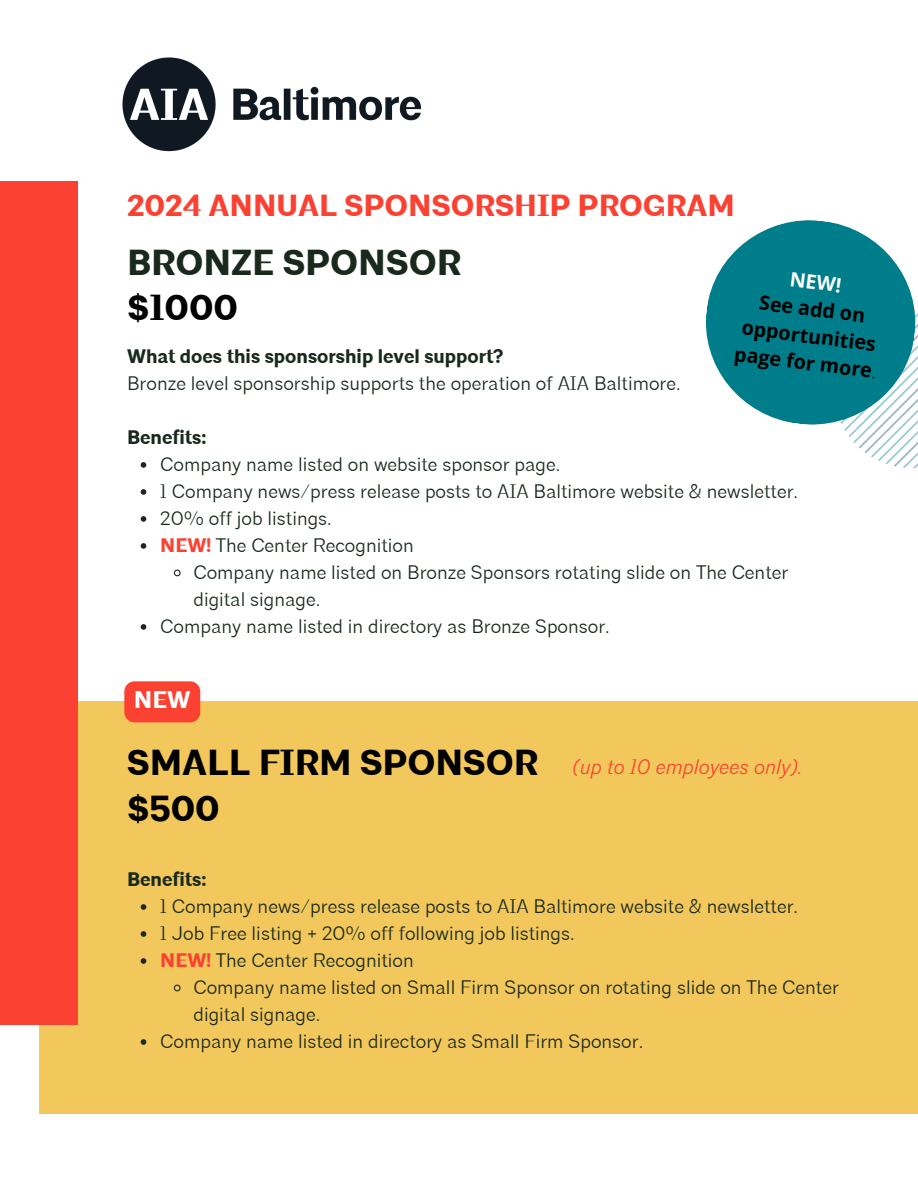
<style>
.page{position:relative;width:918px;height:1188px;background:#fff}
.page>*{position:absolute;margin:0;border:0;box-sizing:border-box;transform-origin:0 0}
.t1{font:700 36px "Architype";color:#000}
.t2{font:700 36px "Architype";color:#19291d}
.t3{font:700 30.45px "Architype";color:#fa4132}
.t4{font:700 24px "Architype";color:#fff}
.t5{font:italic 300 21px "Architype";color:#fa4132}
.t6{font:700 19.8px/27px "Open Sans";color:#000;text-align:center}
.t7{font:700 19.8px "Open Sans";color:#fff}
.t8{font:300 19.5px/27px "Architype";color:#19291d}
.t9{font:700 19.5px "Architype";color:#19291d}
.s1{font-weight:300}
.s2{font-weight:700;color:#fa4132}
</style>
<div class="page">
<div style="left:39px;top:701px;width:879px;height:413px;background:#f2c75c"></div>
<div style="left:0;top:181px;width:78px;height:844px;background:#fa4132"></div>
<img style="left:122px;top:57px;width:300px;height:95px">
<svg style="left:141px;top:462px;width:5px;height:6px"></svg>
<svg style="left:141px;top:489px;width:5px;height:6px"></svg>
<svg style="left:141px;top:516px;width:5px;height:6px"></svg>
<svg style="left:141px;top:543px;width:5px;height:6px"></svg>
<svg style="left:173px;top:569px;width:8px;height:8px"></svg>
<svg style="left:141px;top:624px;width:5px;height:6px"></svg>
<svg style="left:141px;top:904px;width:5px;height:6px"></svg>
<svg style="left:141px;top:931px;width:5px;height:6px"></svg>
<svg style="left:141px;top:958px;width:5px;height:6px"></svg>
<svg style="left:173px;top:984px;width:8px;height:8px"></svg>
<svg style="left:141px;top:1039px;width:5px;height:6px"></svg>
<div style="left:124px;top:681px;width:76px;height:41px;background:#fa4132"></div>
<svg style="left:848px;top:431px;width:70px;height:37px"></svg>
<svg style="left:705px;top:220px;width:213px;height:211px;fill:#007d8a"></svg>
<p class="t3" style="left:127px;top:187px;width:609px">2024 ANNUAL SPONSORSHIP PROGRAM</p>
<p class="t2" style="left:127px;top:241px;width:335px">BRONZE SPONSOR</p>
<p class="t1" style="left:127px;top:286px;width:112px">$1000</p>
<p class="t7" style="left:792px;top:265px;width:53px;rotate:7deg">NEW!</p>
<p class="t6" style="left:743px;top:286px;width:145px;rotate:7deg">See add on opportunities page for more<span class="s1">.</span></p>
<p class="t9" style="left:127px;top:345px;width:377px">What does this sponsorship level support?</p>
<p class="t8" style="left:127px;top:370px;width:555px">Bronze level sponsorship supports the operation of AIA Baltimore.</p>
<p class="t9" style="left:127px;top:426px;width:80px">Benefits:</p>
<p class="t8" style="left:160px;top:451px;width:401px">Company name listed on website sponsor page.</p>
<p class="t8" style="left:160px;top:478px;width:639px">1 Company news/press release posts to AIA Baltimore website &amp; newsletter.</p>
<p class="t8" style="left:160px;top:505px;width:173px">20% off job listings.</p>
<p class="t8" style="left:160px;top:532px;width:255px"><span class="s2">NEW!</span> The Center Recognition</p>
<p class="t8" style="left:193px;top:559px;width:596px">Company name listed on Bronze Sponsors rotating slide on The Center digital signage.</p>
<p class="t8" style="left:160px;top:613px;width:451px">Company name listed in directory as Bronze Sponsor.</p>
<p class="t4" style="left:134px;top:685px;width:58px">NEW</p>
<p class="t1" style="left:127px;top:740px;width:413px">SMALL FIRM SPONSOR</p>
<p class="t1" style="left:127px;top:786px;width:94px">$500</p>
<p class="t5" style="left:572px;top:758px;width:232px">(up to 10 employees only).</p>
<p class="t9" style="left:127px;top:868px;width:80px">Benefits:</p>
<p class="t8" style="left:160px;top:893px;width:639px">1 Company news/press release posts to AIA Baltimore website &amp; newsletter.</p>
<p class="t8" style="left:160px;top:920px;width:416px">1 Job Free listing + 20% off following job listings.</p>
<p class="t8" style="left:160px;top:947px;width:255px"><span class="s2">NEW!</span> The Center Recognition</p>
<p class="t8" style="left:193px;top:974px;width:647px">Company name listed on Small Firm Sponsor on rotating slide on The Center digital signage.</p>
<p class="t8" style="left:160px;top:1028px;width:484px">Company name listed in directory as Small Firm Sponsor.</p>
</div>
